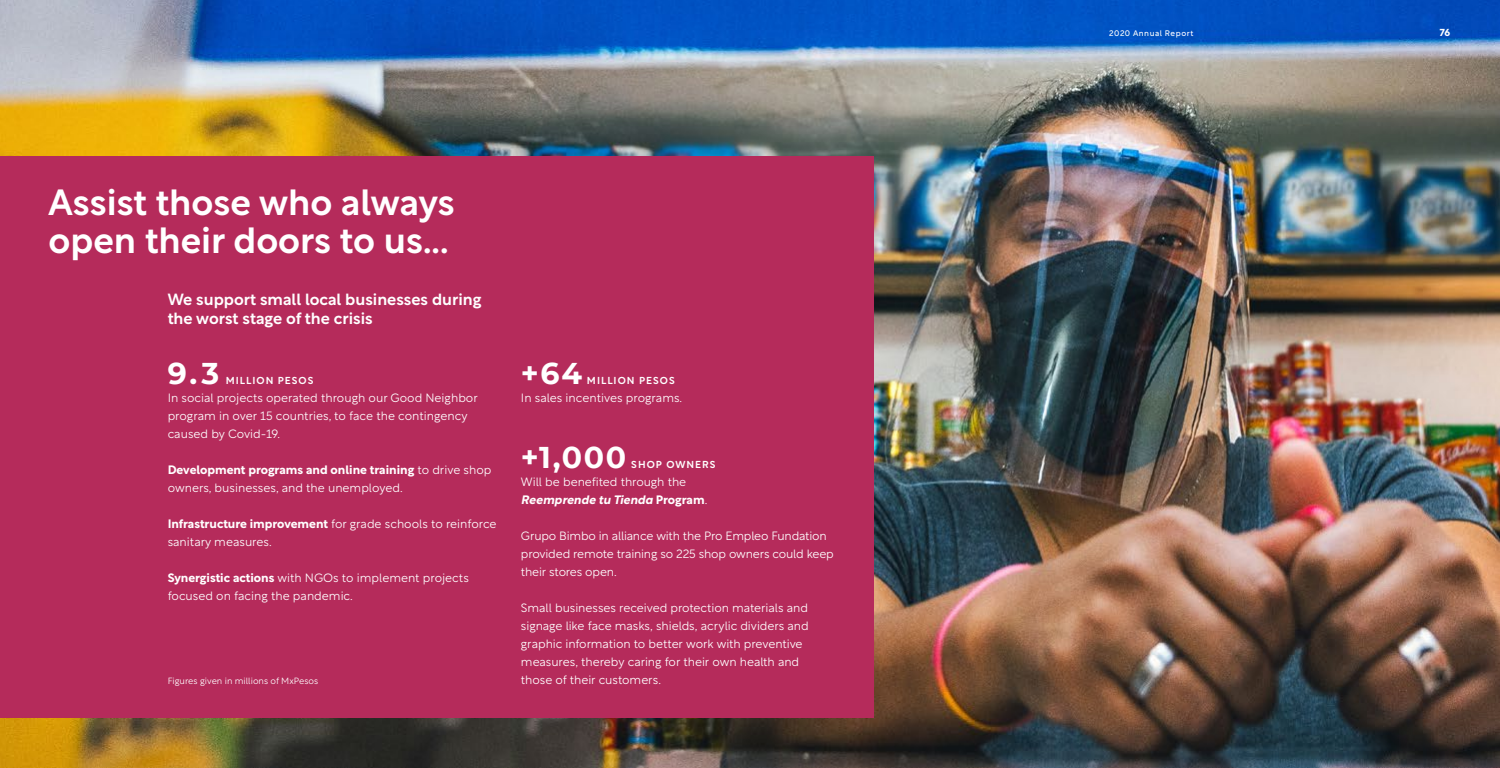
<style>
.page{position:relative;width:1500px;height:768px;background:#fff}
.page>*{position:absolute;margin:0;border:0;box-sizing:border-box;transform-origin:0 0}
.t1{font:500 36px/37.2px "Rotunda";color:#fff}
.t2{font:700 30px "Montserrat";color:#fff}
.t3{font:500 16px/19.2px "Rotunda";color:#fff}
.t4{font:300 12px/18px "Rotunda";letter-spacing:-.005em;color:#fff}
.t5{font:500 10px "Rotunda";letter-spacing:.1em;color:#fff}
.t6{font:700 10px "Rotunda";color:#fff}
.t7{font:300 9px "Rotunda";color:#fff}
.t8{font:8px "Rotunda";letter-spacing:.065em;color:#fff}
.s1{font-weight:700}
.s2{font-weight:700;font-style:italic}
</style>
<div class="page">
<img style="left:0;top:0;width:1500px;height:768px">
<div style="left:0;top:156px;width:874px;height:562px;background:#b52b5b"></div>
<h1 class="t1" style="left:49px;top:180px;width:408px">Assist those who always open their doors to us...</h1>
<h3 class="t3" style="left:168px;top:288px;width:315px">We support small local businesses during the worst stage of the crisis</h3>
<h2 class="t2" style="left:168px;top:351px;width:53px">9.3</h2>
<p class="t5" style="left:226px;top:372px;width:89px">MILLION PESOS</p>
<p class="t4" style="left:168px;top:387px;width:312px">In social projects operated through our Good Neighbor program in over 15 countries, to face the contingency caused by Covid-19.</p>
<p class="t4" style="left:168px;top:459px;width:325px"><span class="s1">Development programs and online training</span> to drive shop owners, businesses, and the unemployed.</p>
<p class="t4" style="left:168px;top:513px;width:331px"><span class="s1">Infrastructure improvement</span> for grade schools to reinforce sanitary measures.</p>
<p class="t4" style="left:168px;top:567px;width:303px"><span class="s1">Synergistic actions</span> with NGOs to implement projects focused on facing the pandemic.</p>
<p class="t7" style="left:168px;top:674px;width:152px">Figures given in millions of MxPesos</p>
<h2 class="t2" style="left:521px;top:352px;width:63px">+64</h2>
<p class="t5" style="left:587px;top:372px;width:89px">MILLION PESOS</p>
<p class="t4" style="left:521px;top:387px;width:163px">In sales incentives programs.</p>
<h2 class="t2" style="left:521px;top:436px;width:107px">+1,000</h2>
<p class="t5" style="left:631px;top:456px;width:86px">SHOP OWNERS</p>
<p class="t4" style="left:521px;top:471px;width:188px">Will be benefited through the<br><span class="s2">Reemprende tu Tienda</span> <span class="s1">Program</span>.</p>
<p class="t4" style="left:521px;top:525px;width:314px">Grupo Bimbo in alliance with the Pro Empleo Fundation provided remote training so 225 shop owners could keep their stores open.</p>
<p class="t4" style="left:521px;top:597px;width:289px">Small businesses received protection materials and signage like face masks, shields, acrylic dividers and graphic information to better work with preventive measures, thereby caring for their own health and those of their customers.</p>
<p class="t8" style="left:1109px;top:26px;width:86px">2020 Annual Report</p>
<p class="t6" style="left:1440px;top:25px;width:12px">76</p>
</div>
